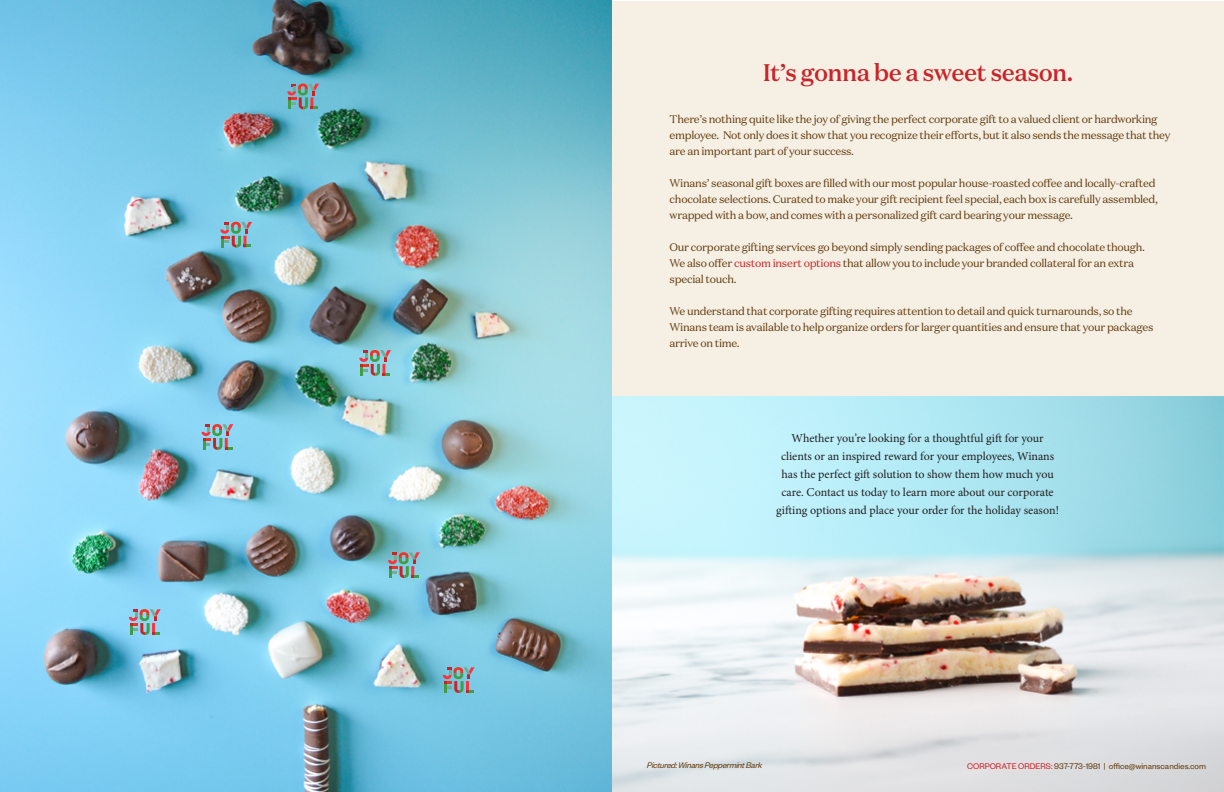
<style>
.page{position:relative;width:1224px;height:792px;background:#fff}
.page>*{position:absolute;margin:0;border:0;box-sizing:border-box;transform-origin:0 0}
.t1{font:500 24px "Domaine Text";letter-spacing:-.025em;color:#ca2429}
.t2{font:12px/18px "Minion Pro";letter-spacing:-.005em;color:#231f20;text-align:center}
.t3{font:11px/16px "Domaine Text";letter-spacing:-.025em;color:#643c0f}
.t4{font:9px "Founders Grotesk";color:#643c0f}
.t5{font:italic 9px "Founders Grotesk";color:#643c0f}
.s1{color:#ca2429}
</style>
<div class="page">
<img style="left:0;top:0;width:612px;height:792px">
<div style="left:612px;top:1px;width:612px;height:396px;background:#f5efe4"></div>
<img style="left:612px;top:396px;width:612px;height:396px">
<svg style="left:359px;top:350px;width:32px;height:26px"></svg>
<svg style="left:202px;top:424px;width:31px;height:26px"></svg>
<svg style="left:129px;top:609px;width:32px;height:26px"></svg>
<svg style="left:443px;top:667px;width:32px;height:26px"></svg>
<svg style="left:388px;top:552px;width:32px;height:26px"></svg>
<svg style="left:220px;top:222px;width:32px;height:26px"></svg>
<svg style="left:287px;top:84px;width:32px;height:25px"></svg>
<h1 class="t1" style="left:763px;top:57px;width:312px">It’s gonna be a sweet season.</h1>
<p class="t3" style="left:670px;top:111px;width:502px">There’s nothing quite like the joy of giving the perfect corporate gift to a valued client or hardworking employee. Not only does it show that you recognize their efforts, but it also sends the message that they are an important part of your success.</p>
<p class="t3" style="left:670px;top:175px;width:490px">Winans’ seasonal gift boxes are filled with our most popular house-roasted coffee and locally-crafted chocolate selections. Curated to make your gift recipient feel special, each box is carefully assembled, wrapped with a bow, and comes with a personalized gift card bearing your message.</p>
<p class="t3" style="left:670px;top:239px;width:477px">Our corporate gifting services go beyond simply sending packages of coffee and chocolate though.<br>We also offer <span class="s1">custom insert options</span> that allow you to include your branded collateral for an extra special touch.</p>
<p class="t3" style="left:670px;top:303px;width:485px">We understand that corporate gifting requires attention to detail and quick turnarounds, so the<br>Winans team is available to help organize orders for larger quantities and ensure that your packages arrive on time.</p>
<p class="t2" style="left:776px;top:429px;width:284px">Whether you’re looking for a thoughtful gift for your clients or an inspired reward for your employees, Winans has the perfect gift solution to show them how much you care. Contact us today to learn more about our corporate gifting options and place your order for the holiday season!</p>
<p class="t5" style="left:647px;top:760px;width:119px">Pictured:WinansPeppermintBark</p>
<p class="t4" style="left:967px;top:760px;width:240px"><span class="s1">CORPORATE ORDERS:</span> 937-773-1981 | office@winanscandies.com</p>
</div>
